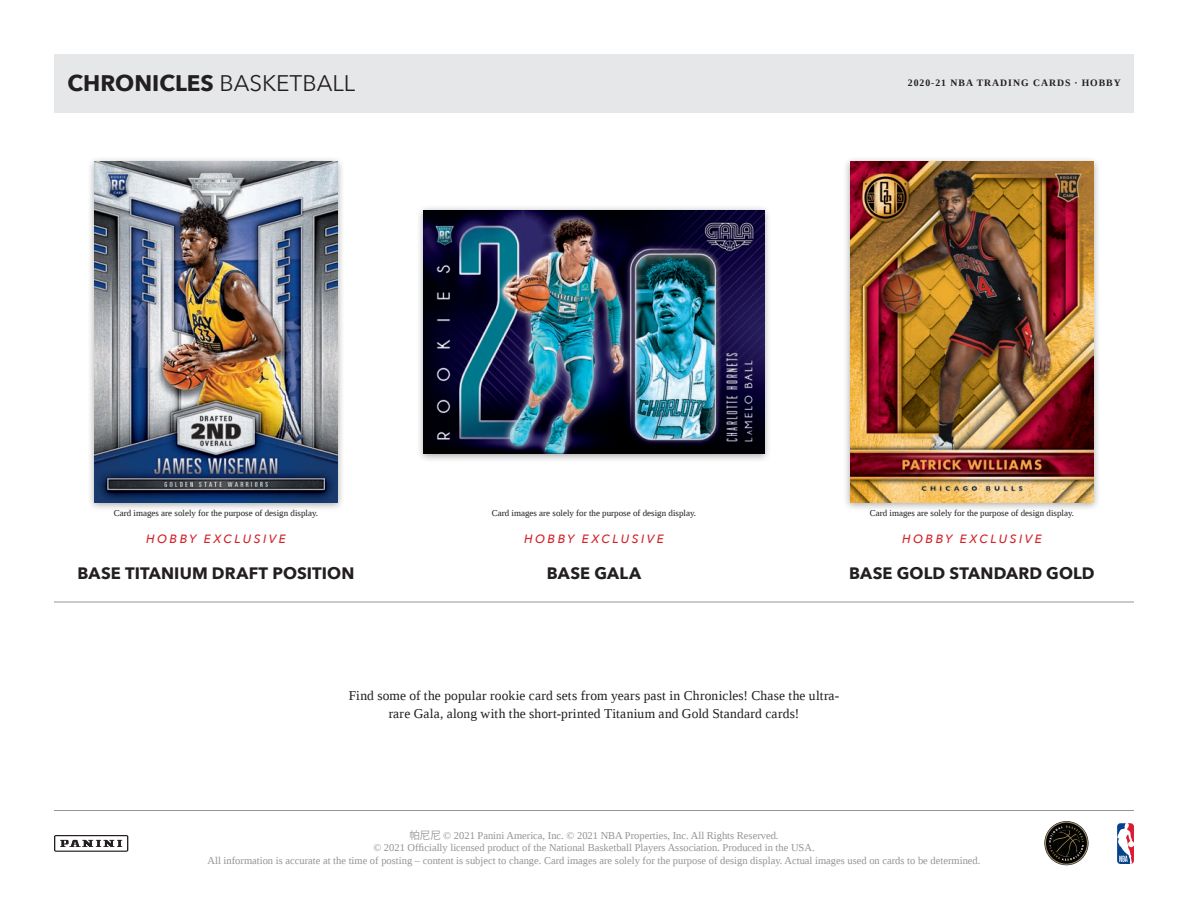
<style>
.page{position:relative;width:1188px;height:918px;background:#fff}
.page>*{position:absolute;margin:0;border:0;box-sizing:border-box;transform-origin:0 0}
.t1{font:700 22.5px "Avenir Next";color:#231f20}
.t2{font:700 16.5px "Avenir Next";letter-spacing:.005em;color:#231f20}
.t3{font:13.5px/18px "Liberation Serif";letter-spacing:.015em;color:#231f20;text-align:center}
.t4{font:italic 500 12px "Avenir Next";letter-spacing:.205em;color:#d1232a}
.t5{font:10.5px/12.6px "Liberation Serif";color:#939598;text-align:center}
.t6{font:700 9.75px "Liberation Serif";letter-spacing:.1em;color:#231f20}
.t7{font:9px "Liberation Serif";color:#231f20}
.s1{font-weight:400}
.s2{font-family:"Koz Go Pr 6 N"}
</style>
<div class="page">
<hr style="left:54px;top:602px;width:1080px;height:1px;background:#939598">
<div style="left:87px;top:156px;width:258px;height:356px;background:#231f20;opacity:.4"></div>
<img style="left:94px;top:162px;width:243px;height:340px">
<div style="left:417px;top:205px;width:355px;height:258px;background:#231f20;opacity:.4"></div>
<img style="left:424px;top:210px;width:340px;height:243px">
<div style="left:843px;top:157px;width:258px;height:355px;background:#231f20;opacity:.4"></div>
<img style="left:850px;top:162px;width:244px;height:340px">
<svg style="left:1117px;top:823px;width:17px;height:41px"></svg>
<hr style="left:54px;top:810px;width:1080px;height:1px;background:#939598">
<svg style="left:54px;top:835px;width:74px;height:17px"></svg>
<svg style="left:1044px;top:821px;width:45px;height:44px"></svg>
<div style="left:54px;top:54px;width:1080px;height:58px;background:#e6e7e9"></div>
<p class="t1" style="left:68px;top:64px;width:289px">CHRONICLES <span class="s1">BASKETBALL</span></p>
<p class="t6" style="left:908px;top:77px;width:215px">2020-21 NBA TRADING CARDS · HOBBY</p>
<p class="t7" style="left:114px;top:507px;width:206px">Card images are solely for the purpose of design display.</p>
<p class="t7" style="left:492px;top:507px;width:206px">Card images are solely for the purpose of design display.</p>
<p class="t7" style="left:870px;top:507px;width:206px">Card images are solely for the purpose of design display.</p>
<p class="t4" style="left:146px;top:528px;width:141px">HOBBY EXCLUSIVE</p>
<p class="t4" style="left:524px;top:528px;width:141px">HOBBY EXCLUSIVE</p>
<p class="t4" style="left:902px;top:528px;width:141px">HOBBY EXCLUSIVE</p>
<p class="t2" style="left:78px;top:559px;width:278px">BASE TITANIUM DRAFT POSITION</p>
<p class="t2" style="left:547px;top:559px;width:96px">BASE GALA</p>
<p class="t2" style="left:849px;top:559px;width:247px">BASE GOLD STANDARD GOLD</p>
<p class="t3" style="left:349px;top:687px;width:492px">Find some of the popular rookie card sets from years past in Chronicles! Chase the ultra&shy;rare Gala, along with the short-printed Titanium and Gold Standard cards!</p>
<p class="t5" style="left:208px;top:829px;width:774px"><span class="s2">帕尼尼</span> © 2021 Panini America, Inc. © 2021 NBA Properties, Inc. All Rights Reserved.<br>© 2021 Officially licensed product of the National Basketball Players Association. Produced in the USA.<br>All information is accurate at the time of posting – content is subject to change. Card images are solely for the purpose of design display. Actual images used on cards to be determined.</p>
</div>
